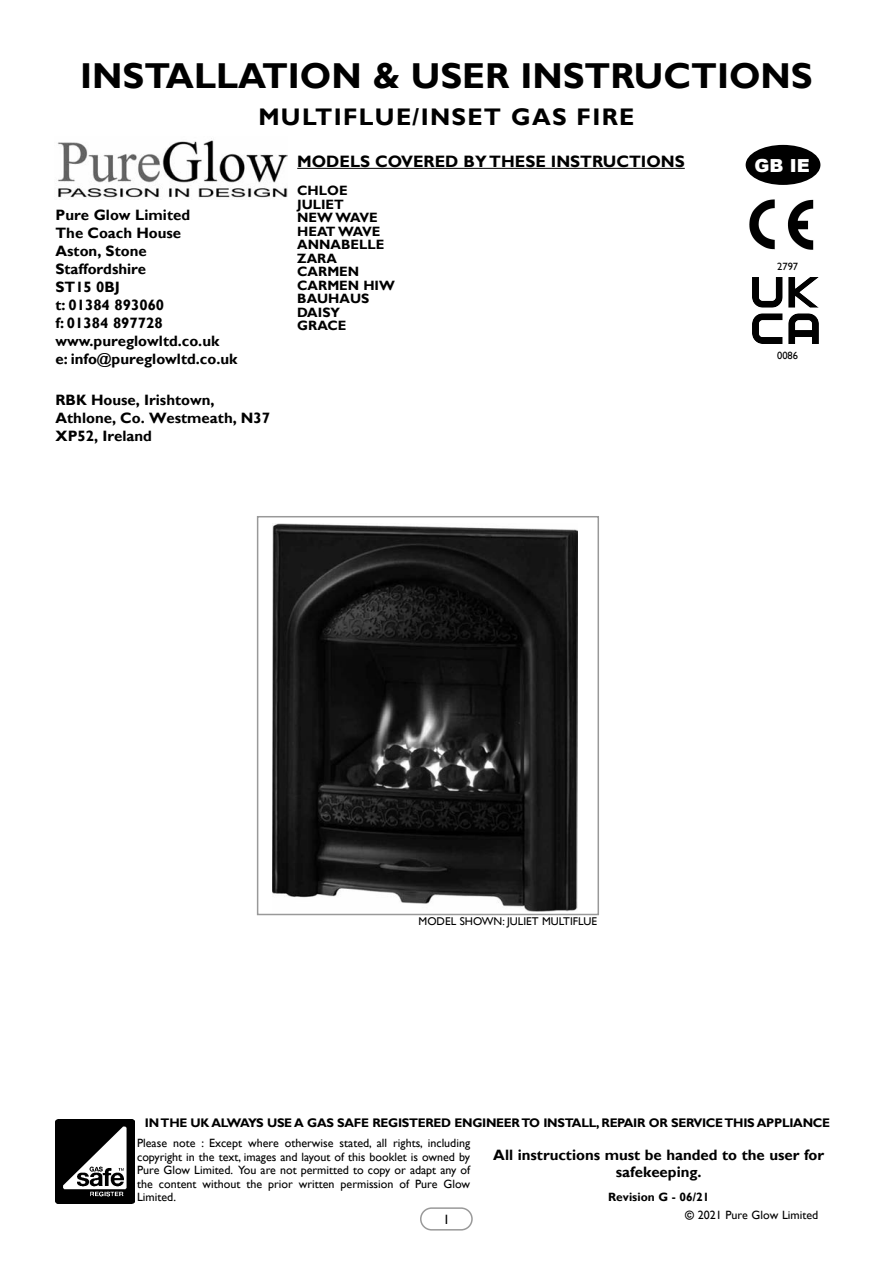
<style>
.page{position:relative;width:893px;height:1263px;background:#fff}
.page>*{position:absolute;margin:0;border:0;box-sizing:border-box;transform-origin:0 0}
.t1{font:700 36px "Gill Sans";color:#000}
.t2{font:700 24px "Gill Sans";letter-spacing:.055em;color:#000}
.t3{font:900 18px "Arial";color:#fff}
.t4{font:700 16.5px "Gill Sans";color:#000}
.t5{font:700 15px/18px "Gill Sans";color:#000}
.t6{font:700 13.5px/13.5px "Gill Sans";color:#000}
.t7{font:13.5px "Gill Sans";color:#000}
.t8{font:700 12.45px "Gill Sans";letter-spacing:-.02em;color:#000}
.t9{font:12px/13.5px "Gill Sans";color:#000;text-align:justify}
.t10{font:11.25px "Gill Sans";color:#000}
.t11{font:10.5px "Gill Sans";color:#000}
.s1{font-weight:700}
</style>
<div class="page">
<svg style="left:420px;top:1207px;width:53px;height:23px"></svg>
<svg style="left:55px;top:1120px;width:80px;height:83px"></svg>
<img style="left:56px;top:1119px;width:78px;height:85px">
<hr style="left:297px;top:168px;width:388px;height:1px;background:#000">
<img style="left:272px;top:524px;width:306px;height:388px">
<div style="left:257px;top:516px;width:342px;height:399px;border:2px solid #999"></div>
<img style="left:57px;top:138px;width:230px;height:60px">
<img style="left:749px;top:199px;width:65px;height:51px">
<img style="left:753px;top:278px;width:66px;height:66px">
<div style="left:746px;top:145px;width:74px;height:40px;background:#000;border-radius:50%"></div>
<h1 class="t1" style="left:80px;top:54px;width:734px">INSTALLATION &amp; USER INSTRUCTIONS</h1>
<h2 class="t2" style="left:258px;top:102px;width:378px">MULTIFLUE/INSET GAS FIRE</h2>
<p class="t5" style="left:55px;top:206px;width:183px">Pure Glow Limited<br>The Coach House<br>Aston, Stone<br>Staffordshire<br>ST15 0BJ<br>t: 01384 893060<br>f: 01384 897728 www.pureglowltd.co.uk<br>e: info@pureglowltd.co.uk</p>
<p class="t5" style="left:55px;top:391px;width:216px">RBK House, Irishtown,<br>Athlone, Co. Westmeath, N37<br>XP52, Ireland</p>
<h3 class="t4" style="left:297px;top:151px;width:389px">MODELS COVERED BY THESE INSTRUCTIONS</h3>
<p class="t6" style="left:297px;top:185px;width:99px">CHLOE<br>JULIET<br>NEW WAVE<br>HEAT WAVE<br>ANNABELLE<br>ZARA<br>CARMEN<br>CARMEN HIW<br>BAUHAUS<br>DAISY<br>GRACE</p>
<h3 class="t3" style="left:754px;top:152px;width:57px">GB IE</h3>
<p class="t11" style="left:777px;top:260px;width:22px">2797</p>
<p class="t11" style="left:777px;top:349px;width:22px">0086</p>
<p class="t10" style="left:419px;top:915px;width:180px">MODEL SHOWN: JULIET MULTIFLUE</p>
<p class="t8" style="left:145px;top:1115px;width:687px">IN THE UK ALWAYS USE A GAS SAFE REGISTERED ENGINEER TO INSTALL, REPAIR OR SERVICE THIS APPLIANCE</p>
<p class="t9" style="left:137px;top:1136px;width:335px">Please note : Except where otherwise stated, all rights, including copyright in the text, images and layout of this booklet is owned by Pure Glow Limited. You are not permitted to copy or adapt any of the content without the prior written permission of Pure Glow Limited.</p>
<p class="t7" style="left:443px;top:1211px;width:8px">1</p>
<p class="t5" style="left:493px;top:1148px;width:332px;line-height:16.2px;text-align:center">All instructions must be handed to the user for safekeeping.</p>
<p class="t9" style="left:685px;top:1189px;width:135px;line-height:17.7px;text-indent:-77px"><span class="s1">Revision G - 0</span><span class="s1">6</span><span class="s1">/21<br>©</span> 2021 Pure Glow Limited</p>
</div>
